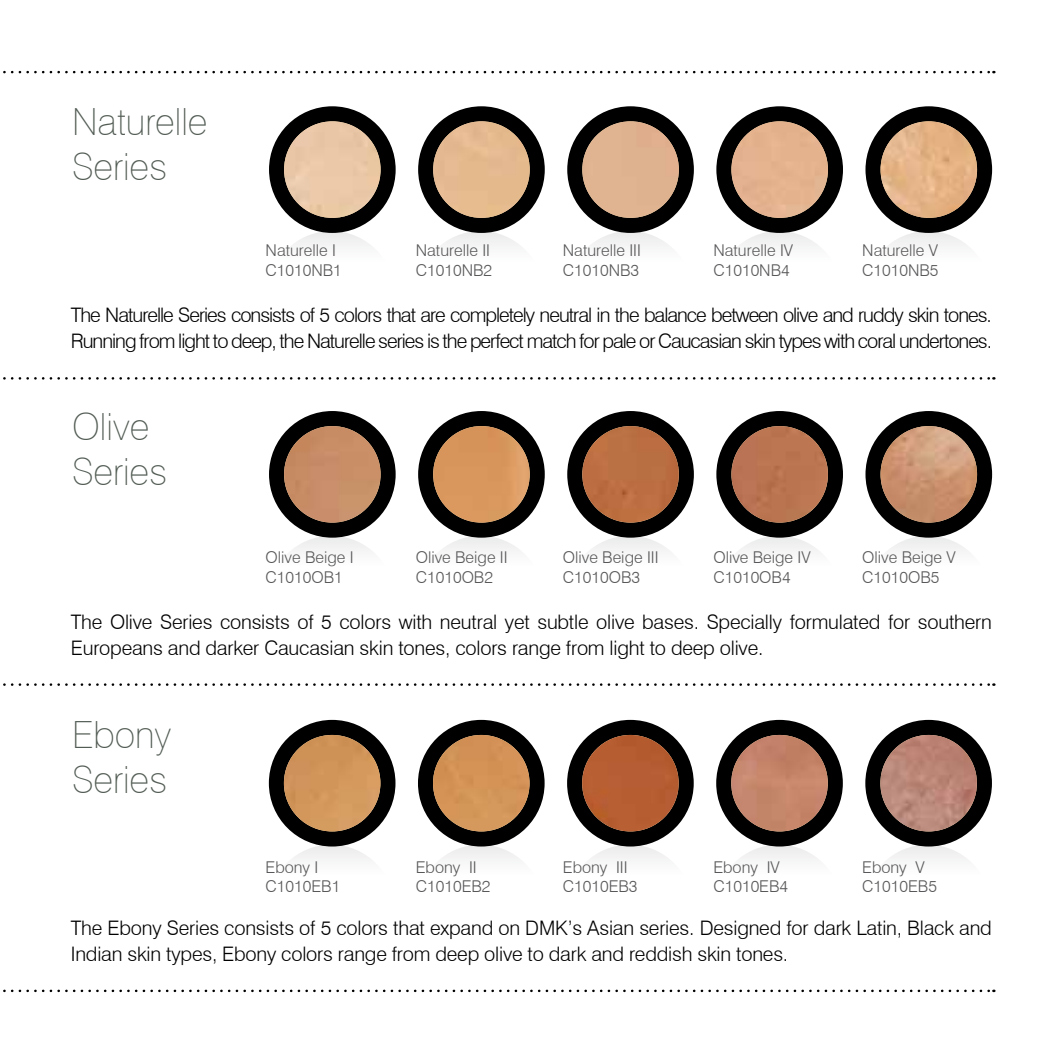
<style>
.page{position:relative;width:1063px;height:1063px;background:#fff}
.page>*{position:absolute;margin:0;border:0;box-sizing:border-box;transform-origin:0 0}
.t1{font:100 37.5px/45px "Swiss 721 BT";color:#525c54}
.t2{font:300 20px/26.2px "Swiss 721 BT";letter-spacing:-.01em;color:#000}
.t3{font:300 20px/26.2px "Swiss 721 BT";letter-spacing:-.05em;color:#000}
.t4{font:300 16.25px/19.5px "Swiss 721 BT";color:#58585a}
</style>
<div class="page">
<svg style="left:3px;top:71px;width:991px;height:2px"></svg>
<svg style="left:3px;top:377px;width:991px;height:3px"></svg>
<svg style="left:3px;top:683px;width:991px;height:3px"></svg>
<svg style="left:3px;top:990px;width:991px;height:2px"></svg>
<div style="left:269px;top:411px;width:127px;height:127px;background:#000;border-radius:50%"></div>
<img style="left:284px;top:426px;width:97px;height:97px;border-radius:48px">
<div style="left:418px;top:411px;width:127px;height:127px;background:#000;border-radius:50%"></div>
<img style="left:433px;top:426px;width:97px;height:97px;border-radius:48px">
<div style="left:567px;top:411px;width:127px;height:127px;background:#000;border-radius:50%"></div>
<div style="left:582px;top:426px;width:97px;height:97px;background:#bb6f42;border-radius:48px"></div>
<div style="left:716px;top:411px;width:127px;height:127px;background:#000;border-radius:50%"></div>
<div style="left:731px;top:426px;width:97px;height:97px;background:#ba7452;border-radius:48px"></div>
<div style="left:865px;top:411px;width:127px;height:127px;background:#000;border-radius:50%"></div>
<img style="left:881px;top:426px;width:96px;height:97px;border-radius:48px">
<div style="left:269px;top:106px;width:127px;height:127px;background:#000;border-radius:50%"></div>
<div style="left:284px;top:121px;width:97px;height:97px;background:#eac8a7;border-radius:48px"></div>
<div style="left:418px;top:106px;width:127px;height:127px;background:#000;border-radius:50%"></div>
<div style="left:433px;top:121px;width:97px;height:97px;background:#e4b98f;border-radius:48px"></div>
<div style="left:567px;top:106px;width:127px;height:127px;background:#000;border-radius:50%"></div>
<div style="left:582px;top:121px;width:97px;height:97px;background:#e0b28f;border-radius:48px"></div>
<div style="left:716px;top:106px;width:127px;height:127px;background:#000;border-radius:50%"></div>
<div style="left:731px;top:121px;width:97px;height:97px;background:#e4b28e;border-radius:48px"></div>
<div style="left:865px;top:106px;width:127px;height:127px;background:#000;border-radius:50%"></div>
<img style="left:881px;top:121px;width:96px;height:97px;border-radius:48px">
<div style="left:269px;top:720px;width:126px;height:127px;background:#000;border-radius:50%"></div>
<img style="left:284px;top:735px;width:96px;height:96px;border-radius:48px">
<div style="left:418px;top:720px;width:127px;height:127px;background:#000;border-radius:50%"></div>
<div style="left:433px;top:735px;width:97px;height:96px;background:#d49357;border-radius:48px"></div>
<div style="left:567px;top:720px;width:127px;height:127px;background:#000;border-radius:50%"></div>
<div style="left:582px;top:735px;width:97px;height:96px;background:#b65d32;border-radius:48px"></div>
<div style="left:716px;top:720px;width:127px;height:127px;background:#000;border-radius:50%"></div>
<img style="left:731px;top:735px;width:97px;height:96px;border-radius:48px">
<div style="left:865px;top:720px;width:127px;height:127px;background:#000;border-radius:50%"></div>
<img style="left:880px;top:735px;width:97px;height:96px;border-radius:48px">
<h1 class="t1" style="left:72px;top:99px;width:137px">Naturelle<br>Series</h1>
<p class="t4" style="left:266px;top:241px;width:78px">Naturelle I<br>C1010NB1</p>
<p class="t4" style="left:416px;top:241px;width:78px">Naturelle II<br>C1010NB2</p>
<p class="t4" style="left:563px;top:241px;width:80px">Naturelle III<br>C1010NB3</p>
<p class="t4" style="left:713px;top:241px;width:81px">Naturelle IV<br>C1010NB4</p>
<p class="t4" style="left:862px;top:241px;width:78px">Naturelle V<br>C1010NB5</p>
<p class="t3" style="left:71px;top:301px;width:923px">The Naturelle Series consists of 5 colors that are completely neutral in the balance between olive and ruddy skin tones.<br>Running from light to deep, the Naturelle series is the perfect match for pale or Caucasian skin types with coral undertones.</p>
<h1 class="t1" style="left:72px;top:403px;width:97px">Olive<br>Series</h1>
<p class="t4" style="left:266px;top:548px;width:90px">Olive Beige I<br>C1010OB1</p>
<p class="t4" style="left:416px;top:548px;width:93px">Olive Beige II<br>C1010OB2</p>
<p class="t4" style="left:563px;top:548px;width:97px">Olive Beige III<br>C1010OB3</p>
<p class="t4" style="left:713px;top:548px;width:99px">Olive Beige IV<br>C1010OB4</p>
<p class="t4" style="left:862px;top:548px;width:95px">Olive Beige V<br>C1010OB5</p>
<p class="t2" style="left:71px;top:608px;width:923px">The Olive Series consists of 5 colors with neutral yet subtle olive bases. Specially formulated for southern<br>Europeans and darker Caucasian skin tones, colors range from light to deep olive.</p>
<h1 class="t1" style="left:72px;top:712px;width:101px">Ebony<br>Series</h1>
<p class="t4" style="left:266px;top:857px;width:76px">Ebony I<br>C1010EB1</p>
<p class="t4" style="left:416px;top:857px;width:76px">Ebony II<br>C1010EB2</p>
<p class="t4" style="left:563px;top:857px;width:76px">Ebony III<br>C1010EB3</p>
<p class="t4" style="left:713px;top:857px;width:76px">Ebony IV<br>C1010EB4</p>
<p class="t4" style="left:862px;top:857px;width:76px">Ebony V<br>C1010EB5</p>
<p class="t2" style="left:71px;top:914px;width:923px">The Ebony Series consists of 5 colors that expand on DMK’s Asian series. Designed for dark Latin, Black and<br>Indian skin types, Ebony colors range from deep olive to dark and reddish skin tones.</p>
</div>
